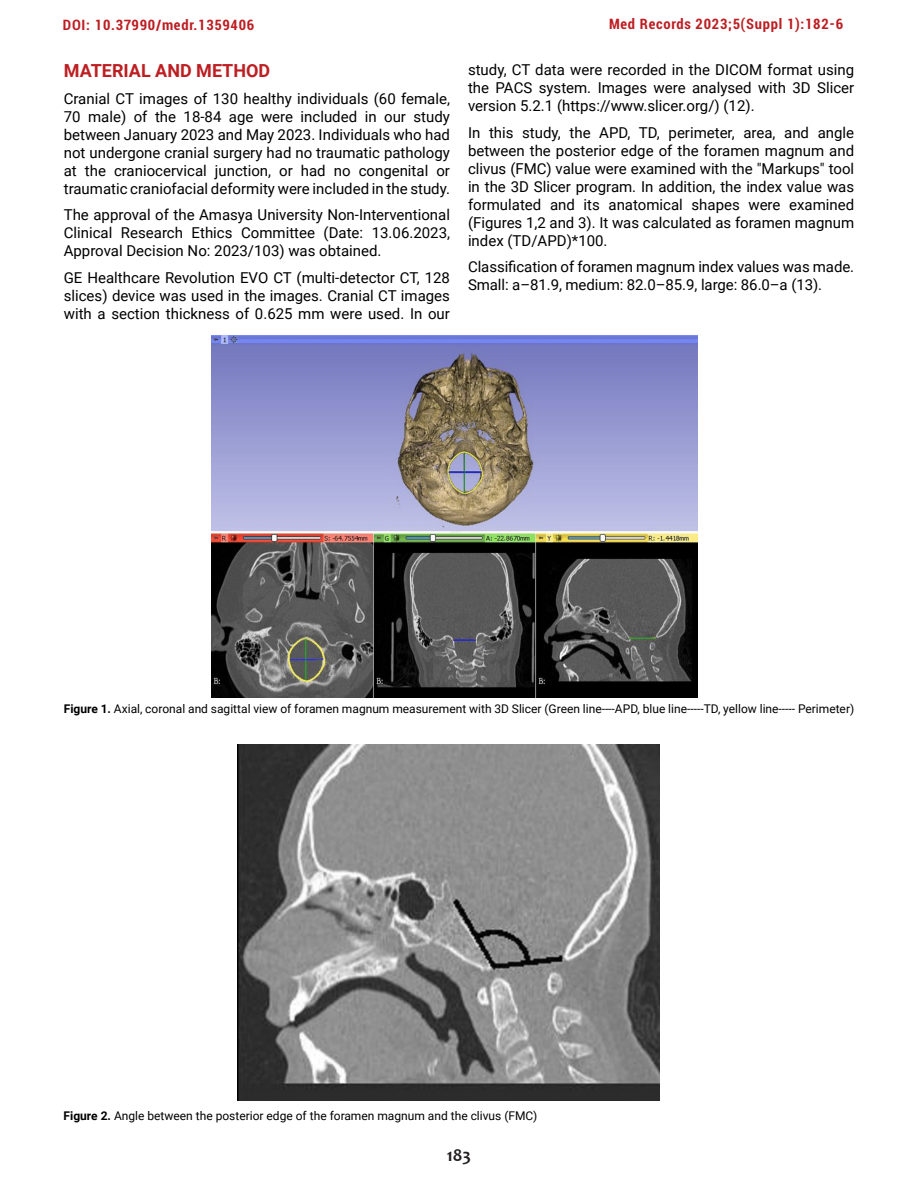
<style>
.page{position:relative;width:918px;height:1188px;background:#fff}
.page>*{position:absolute;margin:0;border:0;box-sizing:border-box;transform-origin:0 0}
.t1{font:700 18px "Roboto";color:#bd1e22}
.t2{font:700 18px "Candara";color:#231f20}
.t3{font:15px/18px "Roboto";color:#000;text-align:justify}
.t4{font:700 condensed 15px "Roboto";letter-spacing:.05em;color:#bd1e22}
.t5{font:12px "Roboto";color:#000}
.s1{font-weight:700}
</style>
<div class="page">
<img style="left:211px;top:336px;width:486px;height:362px">
<img style="left:238px;top:745px;width:421px;height:355px">
<p class="t4" style="left:63px;top:14px;width:193px">DOI: 10.37990/medr.1359406</p>
<p class="t4" style="left:609px;top:14px;width:236px">Med Records 2023;5(Suppl 1):182-6</p>
<p class="t1" style="left:64px;top:58px;width:208px">MATERIAL AND METHOD</p>
<p class="t3" style="left:64px;top:89px;width:388px">Cranial CT images of 130 healthy individuals (60 female, 70 male) of the 18-84 age were included in our study between January 2023 and May 2023. Individuals who had not undergone cranial surgery had no traumatic pathology at the craniocervical junction, or had no congenital or traumatic craniofacial deformity were included in the study.</p>
<p class="t3" style="left:64px;top:205px;width:388px">The approval of the Amasya University Non-Interventional Clinical Research Ethics Committee (Date: 13.06.2023, Approval Decision No: 2023/103) was obtained.</p>
<p class="t3" style="left:64px;top:268px;width:388px">GE Healthcare Revolution EVO CT (multi-detector CT, 128 slices) device was used in the images. Cranial CT images with a section thickness of 0.625 mm were used. In our</p>
<p class="t3" style="left:468px;top:60px;width:388px">study, CT data were recorded in the DICOM format using the PACS system. Images were analysed with 3D Slicer version 5.2.1 (https://www.slicer.org/) (12).</p>
<p class="t3" style="left:468px;top:123px;width:388px">In this study, the APD, TD, perimeter, area, and angle between the posterior edge of the foramen magnum and clivus (FMC) value were examined with the "Markups" tool in the 3D Slicer program. In addition, the index value was formulated and its anatomical shapes were examined (Figures 1,2 and 3). It was calculated as foramen magnum index (TD/APD)*100.</p>
<p class="t3" style="left:468px;top:257px;width:388px">Classification of foramen magnum index values was made.<br>Small: a–81.9, medium: 82.0–85.9, large: 86.0–a (13).</p>
<p class="t5" style="left:64px;top:700px;width:792px"><span class="s1">Figure 1.</span> Axial, coronal and sagittal view of foramen magnum measurement with 3D Slicer (Green line----APD, blue line-----TD, yellow line----- Perimeter)</p>
<p class="t5" style="left:64px;top:1107px;width:475px"><span class="s1">Figure 2.</span> Angle between the posterior edge of the foramen magnum and the clivus (FMC)</p>
<p class="t2" style="left:447px;top:1143px;width:26px">183</p>
</div>
